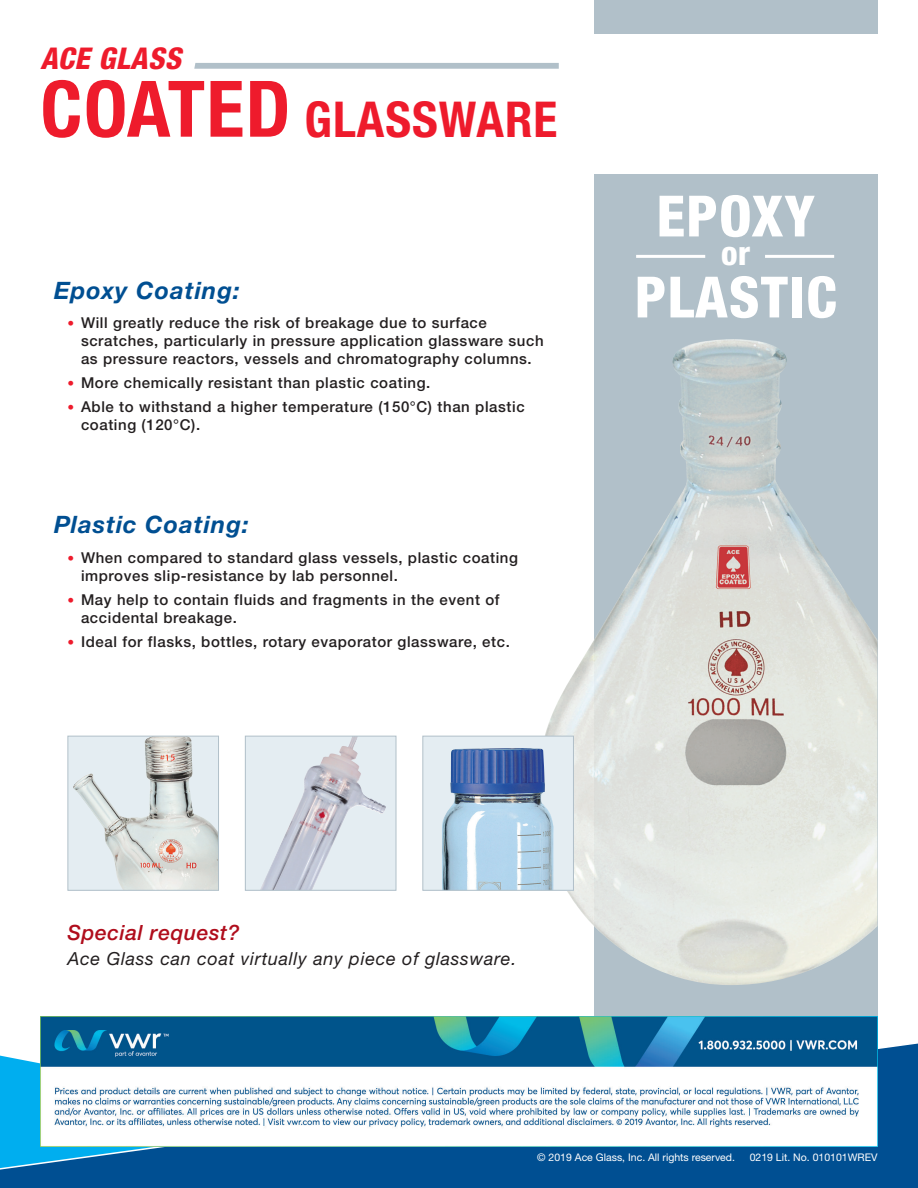
<style>
.page{position:relative;width:918px;height:1188px;background:#fff}
.page>*{position:absolute;margin:0;border:0;box-sizing:border-box;transform-origin:0 0}
.t1{font:800 condensed 57px "Helvetica Neue LT Std";letter-spacing:.02em;color:#fff}
.t2{font:700 condensed 49.5px "Helvetica Neue LT Std";letter-spacing:.02em;color:#ee1b2c}
.t3{font:800 condensed 33px "Helvetica Neue LT Std";color:#fff}
.t4{font:italic 800 condensed 30px "Helvetica Neue LT Std";letter-spacing:.02em;color:#ee1b2c}
.t5{font:italic 700 24px "Helvetica Neue LT Std";letter-spacing:.04em;color:#004f92}
.t6{font:italic 500 21px "Helvetica Neue LT Std";letter-spacing:.03em;color:#b00d1c}
.t7{font:italic 18px "Helvetica Neue LT Std";letter-spacing:.04em;color:#231f20}
.t8{font:500 15px/18px "Helvetica Neue LT Std";letter-spacing:.04em;color:#231f20}
.t9{font:10.5px "Helvetica Neue LT Std";color:#fff}
.s1{font-size:78px}
.s2{font-size:13.5px;color:#ee1b2c}
</style>
<div class="page">
<div style="left:594px;top:174px;width:284px;height:1014px;background:#b1c0c9"></div>
<div style="left:594px;top:0;width:284px;height:34px;background:#b1c0c9"></div>
<svg style="left:194px;top:63px;width:365px;height:6px;background:#b4c3cb"></svg>
<img style="left:538px;top:339px;width:340px;height:646px">
<div style="left:423px;top:736px;width:150px;height:154px;background:#e4edf2"></div>
<img style="left:442px;top:748px;width:112px;height:141px">
<div style="left:422px;top:736px;width:152px;height:155px;border:1px solid #b1c0c9"></div>
<div style="left:245px;top:736px;width:151px;height:154px;background:#e4edf2"></div>
<img style="left:261px;top:738px;width:125px;height:151px">
<div style="left:245px;top:736px;width:151px;height:155px;border:1px solid #b1c0c9"></div>
<img style="left:72px;top:738px;width:145px;height:151px">
<div style="left:68px;top:736px;width:151px;height:155px;border:1px solid #b1c0c9"></div>
<hr style="left:636px;top:255px;width:69px;height:3px;background:#fff">
<hr style="left:765px;top:255px;width:69px;height:3px;background:#fff">
<svg style="left:0;top:1043px;width:918px;height:145px;background:#055d9e"></svg>
<img style="left:40px;top:1017px;width:838px;height:130px">
<p class="t4" style="left:40px;top:39px;width:142px">ACE GLASS</p>
<p class="t2" style="left:40px;top:89px;width:518px"><span class="s1">COATED</span> GLASSWARE</p>
<p class="t5" style="left:54px;top:275px;width:187px">Epoxy Coating:</p>
<p class="t8" style="left:81px;top:313px;width:464px;text-indent:-14px"><span class="s2">•</span> Will greatly reduce the risk of breakage due to surface scratches, particularly in pressure application glassware such as pressure reactors, vessels and chromatography columns.</p>
<p class="t8" style="left:68px;top:374px;width:364px"><span class="s2">•</span> More chemically resistant than plastic coating.</p>
<p class="t8" style="left:81px;top:398px;width:445px;text-indent:-14px"><span class="s2">•</span> Able to withstand a higher temperature (150°C) than plastic coating (120°C).</p>
<p class="t5" style="left:54px;top:510px;width:196px">Plastic Coating:</p>
<p class="t8" style="left:81px;top:548px;width:439px;text-indent:-14px"><span class="s2">•</span> When compared to standard glass vessels, plastic coating improves slip-resistance by lab personnel.</p>
<p class="t8" style="left:81px;top:590px;width:420px;text-indent:-14px"><span class="s2">•</span> May help to contain fluids and fragments in the event of accidental breakage.</p>
<p class="t8" style="left:68px;top:633px;width:444px"><span class="s2">•</span> Ideal for flasks, bottles, rotary evaporator glassware, etc.</p>
<p class="t1" style="left:657px;top:181px;width:160px">EPOXY</p>
<p class="t3" style="left:721px;top:233px;width:31px">or</p>
<p class="t1" style="left:635px;top:262px;width:204px">PLASTIC</p>
<p class="t6" style="left:68px;top:920px;width:174px">Special request?</p>
<p class="t7" style="left:68px;top:948px;width:450px">Ace Glass can coat virtually any piece of glassware.</p>
<p class="t9" style="left:537px;top:1151px;width:199px">© 2019 Ace Glass, Inc. All rights reserved.</p>
<p class="t9" style="left:750px;top:1151px;width:129px">0219 Lit. No. 010101WREV</p>
</div>
